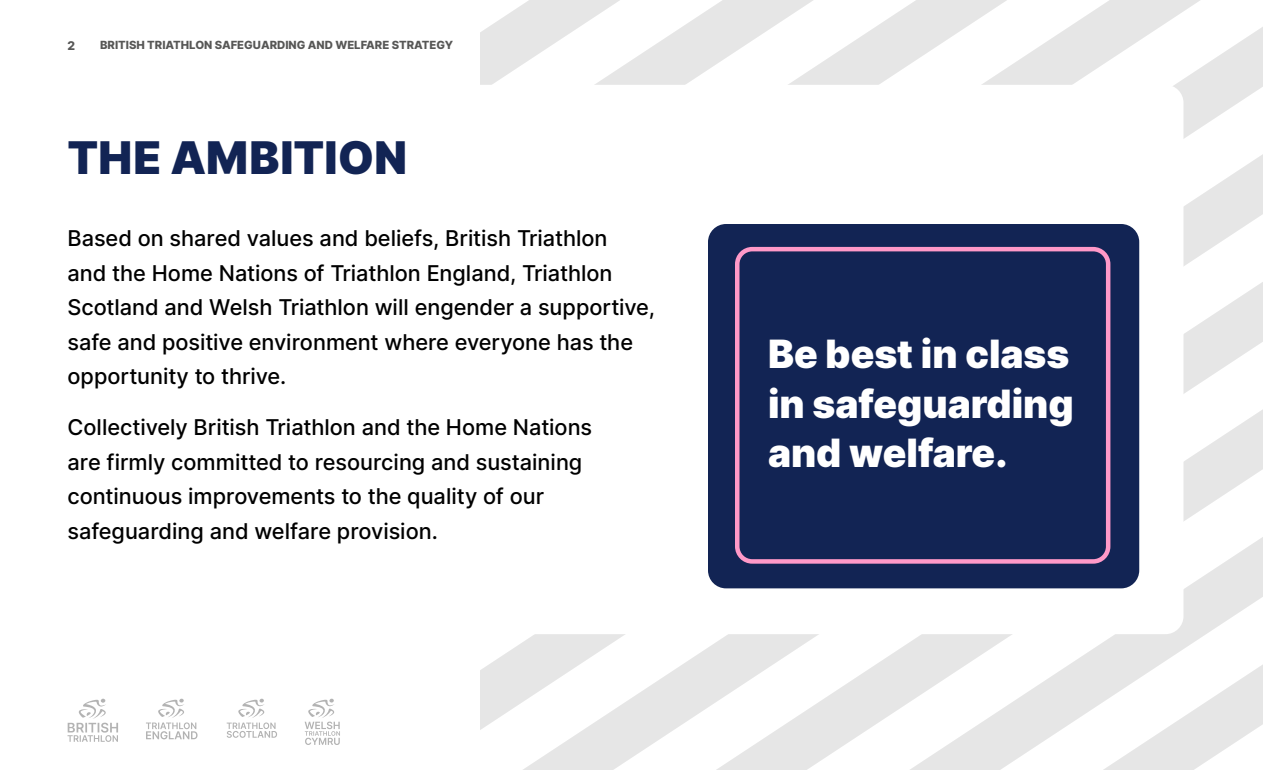
<style>
.page{position:relative;width:1263px;height:770px;background:#fff}
.page>*{position:absolute;margin:0;border:0;box-sizing:border-box;transform-origin:0 0}
.t1{font:900 45px "Inter";letter-spacing:.01em;color:#122454}
.t2{font:900 39px/49.5px "Inter";color:#fff;text-align:justify}
.t3{font:500 21.75px/34.5px "Inter";color:#000}
.t4{font:800 12px "Inter";color:#575756}
.t5{font:800 11.25px "Inter";color:#575756}
</style>
<div class="page">
<svg style="left:146px;top:698px;width:52px;height:41px"></svg>
<svg style="left:227px;top:698px;width:50px;height:39px"></svg>
<svg style="left:480px;top:634px;width:340px;height:136px"></svg>
<svg style="left:480px;top:0;width:340px;height:85px"></svg>
<svg style="left:820px;top:0;width:193px;height:770px"></svg>
<svg style="left:1013px;top:0;width:250px;height:770px"></svg>
<div style="left:428px;top:85px;width:756px;height:549px;background:#fff;border-radius:18px"></div>
<div style="left:708px;top:224px;width:431px;height:364px;background:#122454;border-radius:18px"></div>
<div style="left:735px;top:247px;width:375px;height:316px;border:4px solid #ff99c8;border-radius:15px"></div>
<svg style="left:305px;top:698px;width:35px;height:47px"></svg>
<svg style="left:68px;top:698px;width:50px;height:43px"></svg>
<p class="t4" style="left:68px;top:37px;width:9px">2</p>
<p class="t5" style="left:100px;top:37px;width:354px">BRITISH TRIATHLON SAFEGUARDING AND WELFARE STRATEGY</p>
<h1 class="t1" style="left:68px;top:125px;width:341px">THE AMBITION</h1>
<p class="t3" style="left:68px;top:220px;width:589px">Based on shared values and beliefs, British Triathlon<br>and the Home Nations of Triathlon England, Triathlon Scotland and Welsh Triathlon will engender a supportive, safe and positive environment where everyone has the opportunity to thrive.</p>
<p class="t3" style="left:68px;top:409px;width:526px">Collectively British Triathlon and the Home Nations are firmly committed to resourcing and sustaining continuous improvements to the quality of our safeguarding and welfare provision.</p>
<h2 class="t2" style="left:768px;top:328px;width:307px">Be best in class in safeguarding and welfare.</h2>
</div>
